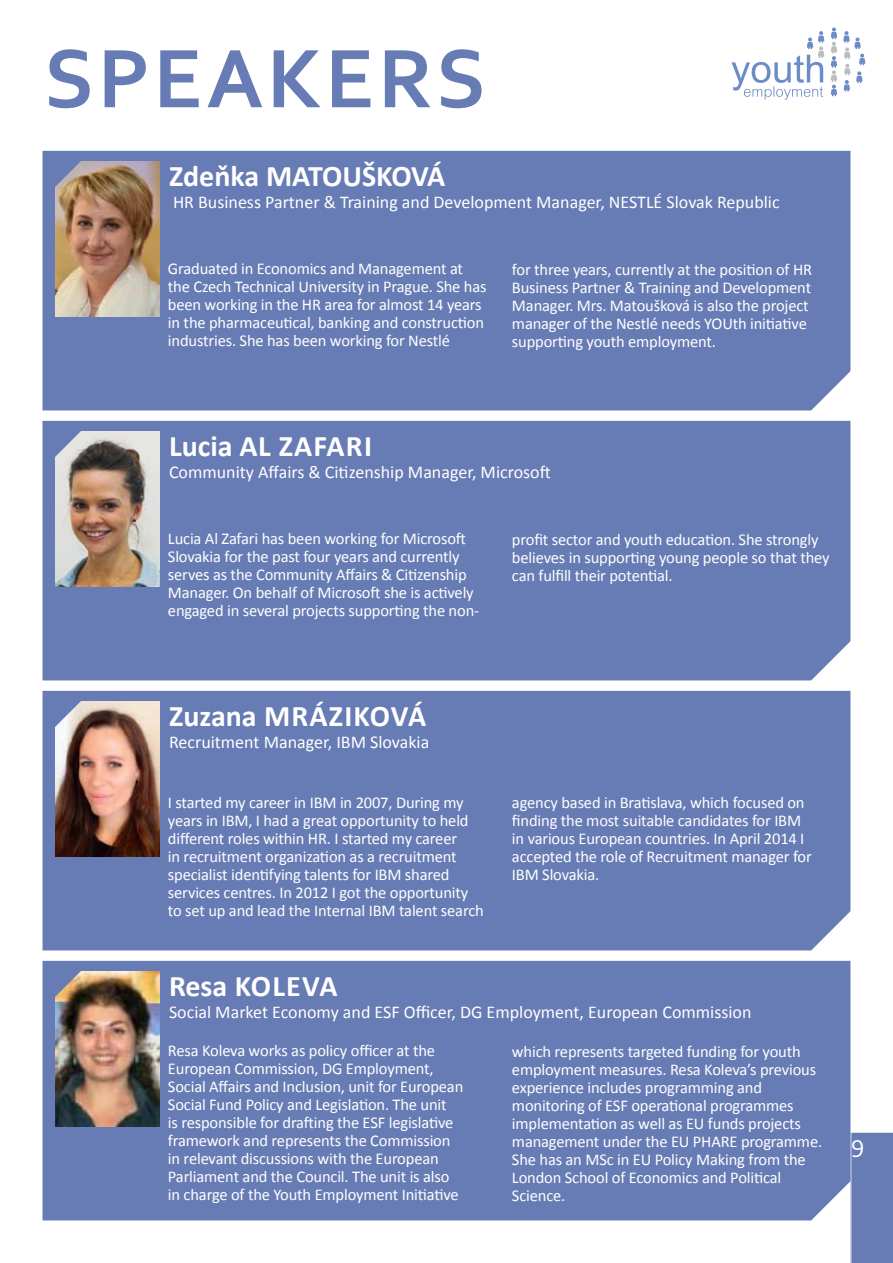
<style>
.page{position:relative;width:893px;height:1263px;background:#fff}
.page>*{position:absolute;margin:0;border:0;box-sizing:border-box;transform-origin:0 0}
.t1{font:700 87px "Corbel";color:#677bb4}
.t2{font:700 30px "Calibri";color:#fff}
.t3{font:700 30px "Calibri";letter-spacing:.025em;color:#fff}
.t4{font:700 30px "Calibri";letter-spacing:.02em;color:#fff}
.t5{font:25.5px "Corbel";color:#fff}
.t6{font:18px "Calibri";color:#fff}
.t7{font:16.5px/18px "Calibri";letter-spacing:-.01em;color:#fff}
</style>
<div class="page">
<svg style="left:843px;top:31px;width:22px;height:61px"></svg>
<svg style="left:732px;top:31px;width:92px;height:69px"></svg>
<svg style="left:831px;top:28px;width:6px;height:68px"></svg>
<div style="left:43px;top:421px;width:807px;height:259px;background:#677bb4"></div>
<img style="left:55px;top:431px;width:104px;height:156px">
<svg style="left:44px;top:423px;width:45px;height:45px"></svg>
<div style="left:43px;top:151px;width:807px;height:259px;background:#677bb4"></div>
<img style="left:55px;top:161px;width:104px;height:156px">
<svg style="left:44px;top:153px;width:45px;height:45px"></svg>
<div style="left:850px;top:1132px;width:43px;height:131px;background:#677bb4"></div>
<div style="left:43px;top:691px;width:807px;height:259px;background:#677bb4"></div>
<img style="left:55px;top:701px;width:104px;height:156px">
<svg style="left:44px;top:693px;width:45px;height:45px"></svg>
<div style="left:43px;top:961px;width:807px;height:259px;background:#677bb4"></div>
<img style="left:55px;top:971px;width:104px;height:156px">
<svg style="left:44px;top:963px;width:45px;height:45px"></svg>
<h1 class="t1" style="left:44px;top:24px;width:56px">SPEAKERS</h1>
<h2 class="t2" style="left:169px;top:157px;width:278px">Zdeňka MATOUŠKOVÁ</h2>
<p class="t6" style="left:173px;top:190px;width:608px">HR Business Partner &amp; Training and Development Manager, NESTLÉ Slovak Republic</p>
<p class="t7" style="left:168px;top:260px;width:320px">Graduated in Economics and Management at the Czech Technical University in Prague. She has been working in the HR area for almost 14 years in the pharmaceutical, banking and construction industries. She has been working for Nestlé</p>
<p class="t7" style="left:512px;top:260px;width:302px">for three years, currently at the position of HR Business Partner &amp; Training and Development Manager. Mrs. Matoušková is also the project manager of the Nestlé needs YOUth initiative supporting youth employment.</p>
<h2 class="t3" style="left:169px;top:427px;width:205px">Lucia Al Zafari</h2>
<p class="t6" style="left:169px;top:460px;width:383px">Community Affairs &amp; Citizenship Manager, Microsoft</p>
<p class="t7" style="left:168px;top:530px;width:313px">Lucia Al Zafari has been working for Microsoft Slovakia for the past four years and currently serves as the Community Affairs &amp; Citizenship Manager. On behalf of Microsoft she is actively engaged in several projects supporting the non-</p>
<p class="t7" style="left:512px;top:530px;width:319px">profit sector and youth education. She strongly believes in supporting young people so that they can fulfill their potential.</p>
<h2 class="t2" style="left:169px;top:697px;width:204px">Zuzana Mráz iková</h2>
<p class="t6" style="left:169px;top:730px;width:262px">Recruitment Manager, IBM Slovakia</p>
<p class="t7" style="left:168px;top:793px;width:317px">I started my career in IBM in 2007, During my years in IBM, I had a great opportunity to held different roles within HR. I started my career<br>in recruitment organization as a recruitment specialist identifying talents for IBM shared services centres. In 2012 I got the opportunity to set up and lead the Internal IBM talent search</p>
<p class="t7" style="left:512px;top:793px;width:301px">agency based in Bratislava, which focused on finding the most suitable candidates for IBM in various European countries. In April 2014 I accepted the role of Recruitment manager for IBM Slovakia.</p>
<h2 class="t4" style="left:169px;top:967px;width:152px">Resa Koleva</h2>
<p class="t6" style="left:169px;top:1000px;width:584px">Social Market Economy and ESF Officer, DG Employment, European Commission</p>
<p class="t7" style="left:168px;top:1042px;width:297px">Resa Koleva works as policy officer at the European Commission, DG Employment, Social Affairs and Inclusion, unit for European Social Fund Policy and Legislation. The unit<br>is responsible for drafting the ESF legislative framework and represents the Commission in relevant discussions with the European Parliament and the Council. The unit is also in charge of the Youth Employment Initiative</p>
<p class="t7" style="left:512px;top:1042px;width:312px">which represents targeted funding for youth employment measures. Resa Koleva’s previous experience includes programming and monitoring of ESF operational programmes implementation as well as EU funds projects management under the EU PHARE programme.<br>She has an MSc in EU Policy Making from the London School of Economics and Political Science.</p>
<h3 class="t5" style="left:851px;top:1127px;width:15px">9</h3>
</div>
